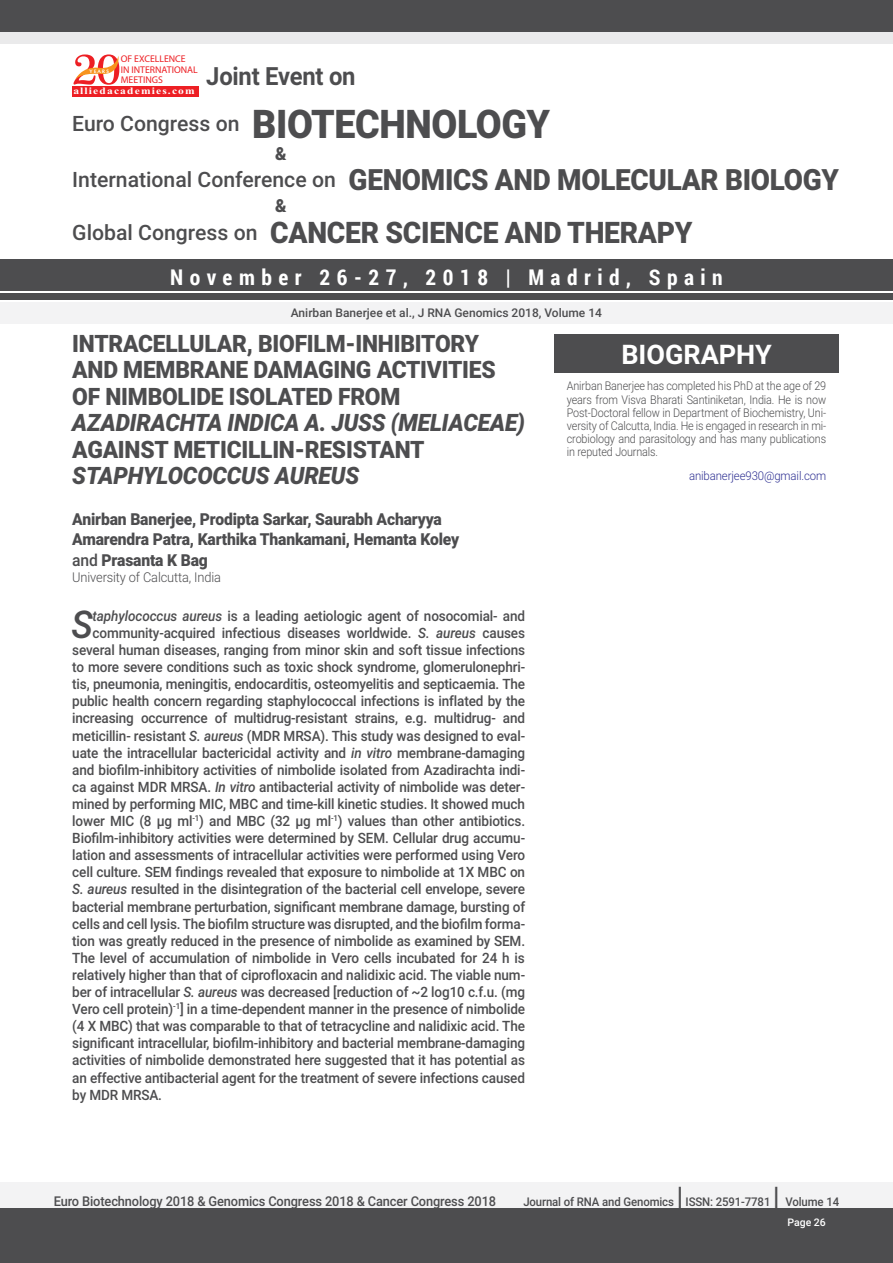
<style>
.page{position:relative;width:893px;height:1263px;background:#fff}
.page>*{position:absolute;margin:0;border:0;box-sizing:border-box;transform-origin:0 0}
.t1{font:italic 500 38.25px "Roboto";color:#4d4d4f;scale:.95 1}
.t2{font:900 29.7px "Roboto";letter-spacing:-.01em;color:#4d4d4f;scale:.95 1}
.t3{font:900 29.25px "Roboto";letter-spacing:-.01em;color:#4d4d4f;scale:.95 1}
.t4{font:700 27px "Roboto";color:#fff}
.t5{font:500 27px "Roboto";color:#4d4d4f;scale:.95 1}
.t6{font:700 25.05px "Roboto";letter-spacing:-.01em;color:#4d4d4f;scale:.95 1}
.t7{font:900 24px/26.4px "Roboto";letter-spacing:-.01em;color:#4d4d4f;scale:.95 1}
.t8{font:italic 900 24px "Roboto";letter-spacing:-.01em;color:#4d4d4f;scale:.95 1}
.t9{font:700 21.6px "Roboto Condensed";letter-spacing:.3em;color:#fff}
.t10{font:500 21.15px "Roboto";color:#4d4d4f}
.t11{font:900 18px "Roboto";color:#4d4d4f;scale:.95 1}
.t12{font:900 16.5px/19.8px "Roboto";letter-spacing:-.01em;color:#4d4d4f;scale:.95 1}
.t13{font:500 14.25px "Roboto";letter-spacing:-.01em;color:#4d4d4f;scale:.95 1}
.t14{font:500 13.5px "Roboto";letter-spacing:-.01em;color:#4d4d4f;scale:.95 1}
.t15{font:300 13.5px "Roboto";letter-spacing:-.01em;color:#4d4d4f;scale:.95 1}
.t16{font:300 12px/13.2px "Roboto";letter-spacing:-.01em;color:#4d4d4f;text-align:justify;scale:.9 1}
.t17{font:500 12px "Roboto";letter-spacing:-.01em;color:#4d4d4f}
.t18{font:500 12px "Roboto";letter-spacing:-.01em;color:#4d4d4f;scale:.95 1}
.t19{font:300 12px "Roboto";letter-spacing:-.01em;color:#2e3092;scale:.95 1}
.t20{font:500 10.5px "Roboto";color:#fff}
.t21{font:9.75px/10.5px "Myriad Pro";color:#ed1f24}
.t22{font:700 9.75px "Times New Roman";letter-spacing:.1em;color:#fff;scale:1.18 1}
.t23{font:4.95px "Oregon LDO Black";letter-spacing:.24em;color:#fff;scale:1.06 1}
.s1{font-weight:900;font-size:39.6px}
.s2{font-weight:500;font-size:21.15px}
.s3{font-weight:500}
.s4{font-style:italic}
</style>
<div class="page">
<div style="left:0;top:1182px;width:893px;height:27px;background:#f3f3f4"></div>
<div style="left:0;top:1209px;width:893px;height:54px;background:#4d4d4f"></div>
<div style="left:0;top:13px;width:893px;height:31px;background:#eaeaeb"></div>
<div style="left:0;top:259px;width:893px;height:31px;background:#4d4d4f"></div>
<div style="left:0;top:0;width:893px;height:31px;background:#4d4d4f"></div>
<div style="left:0;top:293px;width:893px;height:7px;background:#4d4d4f"></div>
<div style="left:0;top:302px;width:893px;height:21px;background:#f3f3f4"></div>
<div style="left:72px;top:86px;width:127px;height:10px;background:#ed1f24"></div>
<svg style="left:74px;top:54px;width:46px;height:31px"></svg>
<div style="left:554px;top:334px;width:285px;height:39px;background:#4d4d4f"></div>
<p class="t21" style="left:121px;top:54px;width:79px">OF EXCELLENCE<br>IN INTERNATIONAL<br>MEETINGS</p>
<p class="t22" style="left:73px;top:84px;width:104px">alliedacademies.com</p>
<p class="t23" style="left:90px;top:68px;width:20px">YEARS</p>
<h3 class="t6" style="left:206px;top:59px;width:159px">Joint Event on</h3>
<h3 class="t10" style="left:72px;top:108px;width:479px">Euro Congress on <span class="s1">BIOTECHNOLOGY</span></h3>
<h3 class="t3" style="left:72px;top:159px;width:808px"><span class="s2">International Conference on</span> GENOMICS AND MOLECULAR BIOLOGY</h3>
<h2 class="t2" style="left:72px;top:212px;width:654px"><span class="s2">Global Congress on</span> CANCER SCIENCE AND THERAPY</h2>
<p class="t11" style="left:275px;top:141px;width:14px">&amp;</p>
<p class="t11" style="left:275px;top:193px;width:14px">&amp;</p>
<h3 class="t9" style="left:170px;top:262px;width:554px">November 26-27, 2018 | Madrid, Spain</h3>
<p class="t17" style="left:291px;top:304px;width:313px">Anirban Banerjee et al., J RNA Genomics 2018, Volume 14</p>
<h3 class="t7" style="left:72px;top:329px;width:447px">INTRACELLULAR, BIOFILM-INHIBITORY<br>AND MEMBRANE DAMAGING ACTIVITIES<br>OF NIMBOLIDE ISOLATED FROM</h3>
<h3 class="t8" style="left:72px;top:406px;width:478px">AZADIRACHTA INDICA A. JUSS (MELIACEAE)</h3>
<h3 class="t7" style="left:72px;top:435px;width:372px">AGAINST METICILLIN-RESISTANT</h3>
<h3 class="t8" style="left:72px;top:459px;width:304px">STAPHYLOCOCCUS AUREUS</h3>
<p class="t12" style="left:72px;top:509px;width:409px">Anirban Banerjee, Prodipta Sarkar, Saurabh Acharyya<br>Amarendra Patra, Karthika Thankamani, Hemanta Koley</p>
<p class="t12" style="left:72px;top:550px;width:144px"><span class="s3">and</span> Prasanta K Bag</p>
<p class="t15" style="left:72px;top:568px;width:158px">University of Calcutta, India</p>
<h1 class="t1" style="left:72px;top:597px;width:24px">S</h1>
<p class="t13" style="left:93px;top:606px;width:457px"><span class="s4">taphylococcus aureus</span> is a leading aetiologic agent of nosocomial- and</p>
<h3 class="t4" style="left:621px;top:335px;width:152px">BIOGRAPHY</h3>
<p class="t16" style="left:567px;top:379px;width:290px">Anirban Banerjee has completed his PhD at the age of 29 years from Visva Bharati Santiniketan, India. He is now Post-Doctoral fellow in Department of Biochemistry, Uni&shy;versity of Calcutta, India. He is engaged in research in mi&shy;crobiology and parasitology and has many publications in reputed Journals.</p>
<p class="t19" style="left:689px;top:468px;width:146px">anibanerjee930@gmail.com</p>
<p class="t13" style="left:93px;top:623px;width:457px">community-acquired infectious diseases worldwide. <span class="s4">S. aureus</span> causes</p>
<p class="t13" style="left:72px;top:640px;width:478px">several human diseases, ranging from minor skin and soft tissue infections</p>
<p class="t13" style="left:72px;top:657px;width:478px">to more severe conditions such as toxic shock syndrome, glomerulonephri-</p>
<p class="t13" style="left:72px;top:674px;width:478px">tis, pneumonia, meningitis, endocarditis, osteomyelitis and septicaemia. The</p>
<p class="t13" style="left:72px;top:691px;width:478px">public health concern regarding staphylococcal infections is inflated by the</p>
<p class="t13" style="left:72px;top:708px;width:478px">increasing occurrence of multidrug-resistant strains, e.g. multidrug- and</p>
<p class="t13" style="left:72px;top:725px;width:478px">meticillin- resistant <span class="s4">S. aureus</span> (MDR MRSA). This study was designed to eval-</p>
<p class="t13" style="left:72px;top:742px;width:478px">uate the intracellular bactericidal activity and <span class="s4">in vitro</span> membrane-damaging</p>
<p class="t13" style="left:72px;top:760px;width:478px">and biofilm-inhibitory activities of nimbolide isolated from Azadirachta indi-</p>
<p class="t13" style="left:72px;top:777px;width:478px">ca against MDR MRSA. <span class="s4">In vitro</span> antibacterial activity of nimbolide was deter-</p>
<p class="t13" style="left:72px;top:794px;width:478px">mined by performing MIC, MBC and time-kill kinetic studies. It showed much</p>
<p class="t13" style="left:72px;top:811px;width:478px">lower MIC (8 μg ml<sup>-1</sup>) and MBC (32 μg ml<sup>-1</sup>) values than other antibiotics.</p>
<p class="t13" style="left:72px;top:828px;width:478px">Biofilm-inhibitory activities were determined by SEM. Cellular drug accumu-</p>
<p class="t13" style="left:72px;top:845px;width:478px">lation and assessments of intracellular activities were performed using Vero</p>
<p class="t13" style="left:72px;top:862px;width:478px">cell culture. SEM findings revealed that exposure to nimbolide at 1X MBC on</p>
<p class="t13" style="left:72px;top:879px;width:478px"><span class="s4">S. aureus</span> resulted in the disintegration of the bacterial cell envelope, severe</p>
<p class="t13" style="left:72px;top:896px;width:478px">bacterial membrane perturbation, significant membrane damage, bursting of</p>
<p class="t13" style="left:72px;top:913px;width:478px">cells and cell lysis. The biofilm structure was disrupted, and the biofilm forma-</p>
<p class="t13" style="left:72px;top:931px;width:478px">tion was greatly reduced in the presence of nimbolide as examined by SEM.</p>
<p class="t13" style="left:72px;top:948px;width:478px">The level of accumulation of nimbolide in Vero cells incubated for 24 h is</p>
<p class="t13" style="left:72px;top:965px;width:478px">relatively higher than that of ciprofloxacin and nalidixic acid. The viable num-</p>
<p class="t13" style="left:72px;top:982px;width:478px">ber of intracellular <span class="s4">S. aureus</span> was decreased [reduction of ~2 log10 c.f.u. (mg</p>
<p class="t13" style="left:72px;top:999px;width:478px">Vero cell protein)<sup>-1</sup>] in a time-dependent manner in the presence of nimbolide</p>
<p class="t13" style="left:72px;top:1016px;width:478px">(4 X MBC) that was comparable to that of tetracycline and nalidixic acid. The</p>
<p class="t13" style="left:72px;top:1033px;width:478px">significant intracellular, biofilm-inhibitory and bacterial membrane-damaging</p>
<p class="t13" style="left:72px;top:1050px;width:478px">activities of nimbolide demonstrated here suggested that it has potential as</p>
<p class="t13" style="left:72px;top:1067px;width:478px">an effective antibacterial agent for the treatment of severe infections caused</p>
<p class="t13" style="left:72px;top:1084px;width:96px">by MDR MRSA.</p>
<p class="t14" style="left:54px;top:1191px;width:467px">Euro Biotechnology 2018 &amp; Genomics Congress 2018 &amp; Cancer Congress 2018</p>
<p class="t18" style="left:523px;top:1193px;width:160px">Journal of RNA and Genomics</p>
<h3 class="t5" style="left:677px;top:1177px;width:8px">|</h3>
<p class="t18" style="left:686px;top:1193px;width:91px">ISSN: 2591-7781</p>
<h3 class="t5" style="left:773px;top:1177px;width:8px">|</h3>
<p class="t18" style="left:785px;top:1193px;width:58px">Volume 14</p>
<p class="t20" style="left:787px;top:1215px;width:40px">Page 26</p>
</div>
